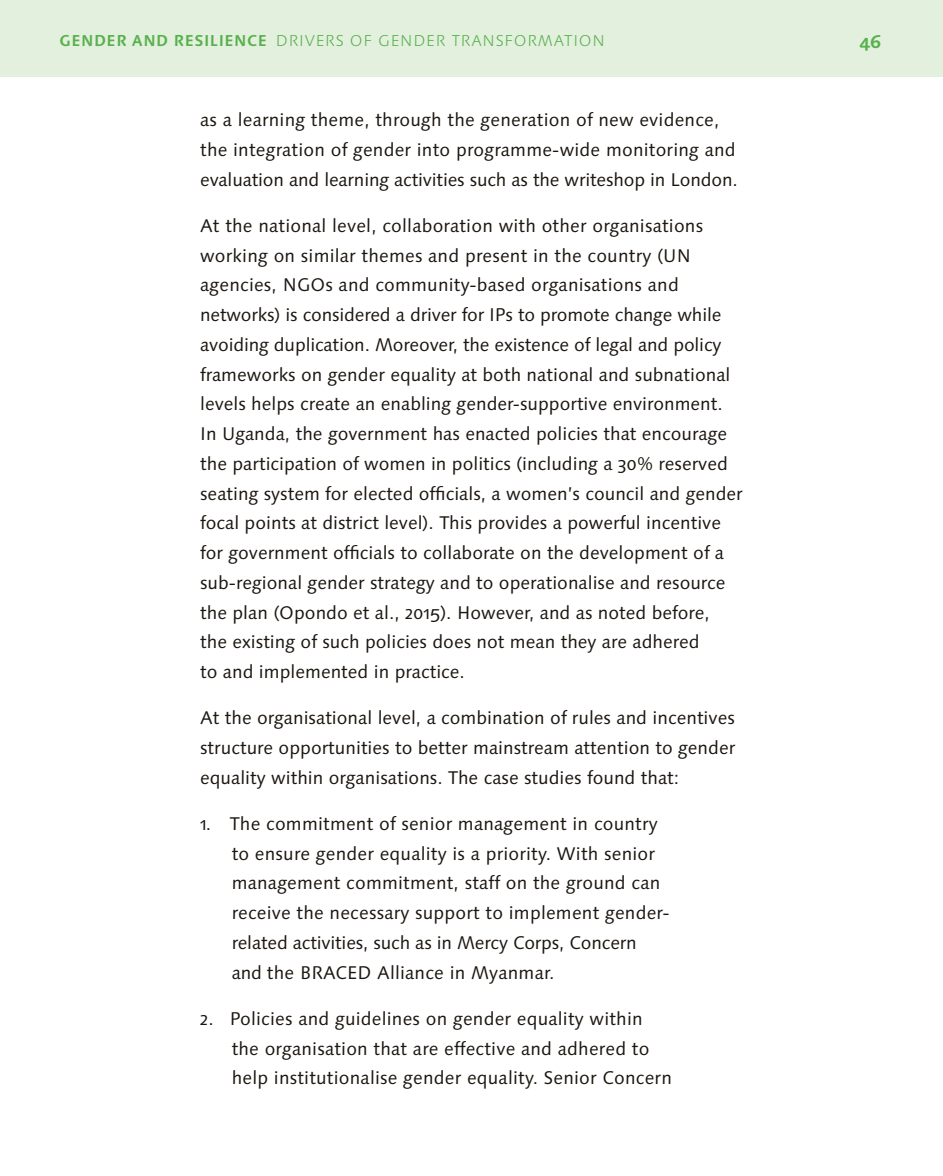
<style>
.page{position:relative;width:943px;height:1176px;background:#fff}
.page>*{position:absolute;margin:0;border:0;box-sizing:border-box;transform-origin:0 0}
.t1{font:18.38px/29.8px "Linotype Syntax Os F";color:#1c1610}
.t2{font:700 18.38px "Linotype Syntax Os F";color:#57b14d}
.t3{font:700 15.75px "Linotype Syntax Os F";letter-spacing:.03em;color:#57b14d}
.t4{font:300 15.75px "Linotype Syntax Os F";letter-spacing:.05em;color:#57b14d}
.s1{font-weight:300}
</style>
<div class="page">
<div style="left:0;top:0;width:943px;height:77px;background:#e4f0de"></div>
<p class="t3" style="left:60px;top:30px;width:314px">GENDER AND RESILIENCE <span class="s1">D RIVERS OFGE</span></p>
<p class="t4" style="left:400px;top:31px;width:206px">NDER TRANSFORMATION</p>
<p class="t2" style="left:859px;top:30px;width:23px">46</p>
<p class="t1" style="left:200px;top:105px;width:539px">as a learning theme, through the generation of new evidence, the integration of gender into programme-wide monitoring and evaluation and learning activities such as the writeshop in London.</p>
<p class="t1" style="left:200px;top:211px;width:544px">At the national level, collaboration with other organisations working on similar themes and present in the country (UN agencies, NGOs and community-based organisations and networks) is considered a driver for IPs to promote change while avoiding duplication. Moreover, the existence of legal and policy frameworks on gender equality at both national and subnational levels helps create an enabling gender-supportive environment.<br>In Uganda, the government has enacted policies that encourage the participation of women in politics (including a 30% reserved seating system for elected officials, a women’s council and gender focal points at district level). This provides a powerful incentive for government officials to collaborate on the development of a sub-regional gender strategy and to operationalise and resource the plan (Opondo et al., 2015). However, and as noted before,<br>the existing of such policies does not mean they are adhered<br>to and implemented in practice.</p>
<p class="t1" style="left:200px;top:703px;width:536px;text-align:justify">At the organisational level, a combination of rules and incentives structure opportunities to better mainstream attention to gender equality within organisations. The case studies found that:</p>
<p class="t1" style="left:232px;top:809px;width:439px;text-indent:-31px">1. The commitment of senior management in country to ensure gender equality is a priority. With senior management commitment, staff on the ground can receive the necessary support to implement gender&shy;related activities, such as in Mercy Corps, Concern and the BRACED Alliance in Myanmar.</p>
<p class="t1" style="left:232px;top:1004px;width:442px;text-indent:-31px">2. Policies and guidelines on gender equality within the organisation that are effective and adhered to help institutionalise gender equality. Senior Concern</p>
</div>
